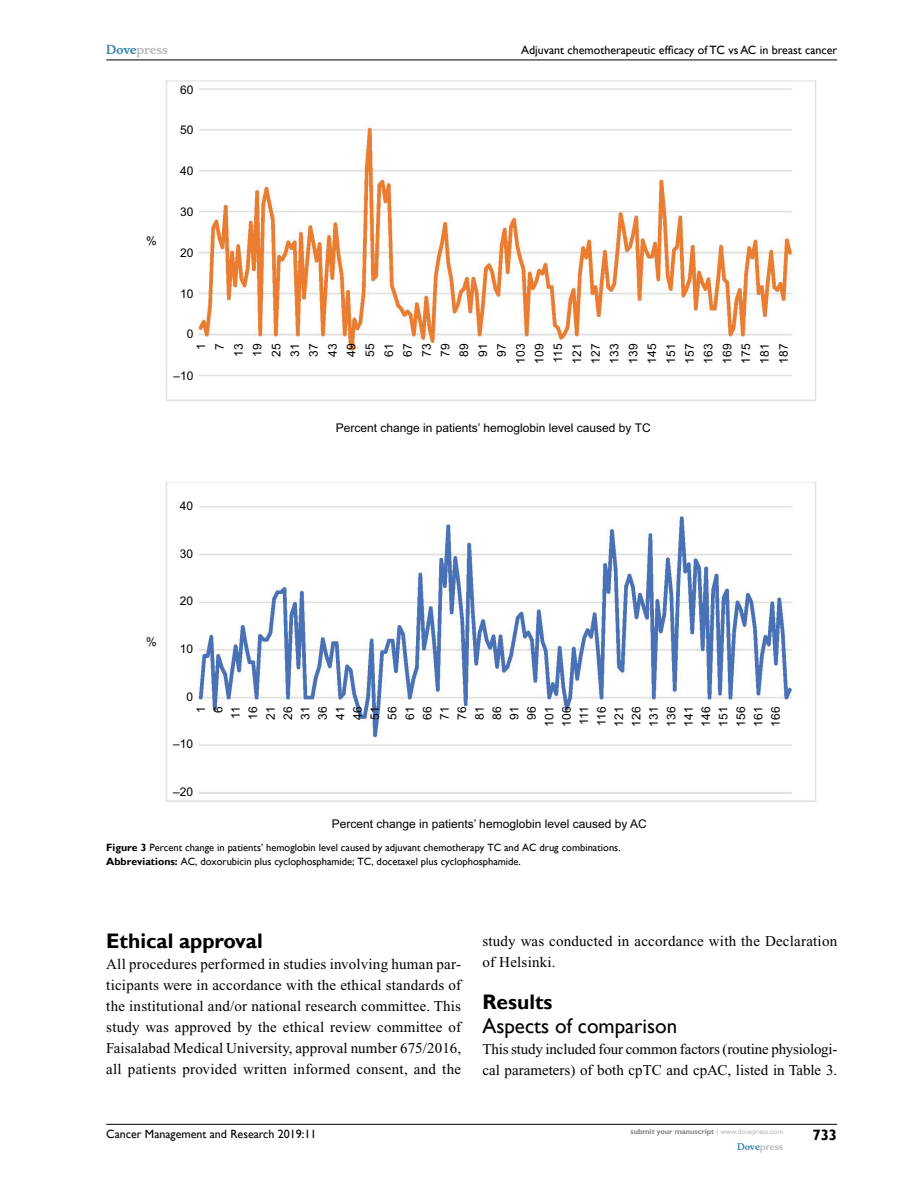
<style>
.page{position:relative;width:918px;height:1188px;background:#fff}
.page>*{position:absolute;margin:0;border:0;box-sizing:border-box;transform-origin:0 0}
.t1{font:700 21px "Gill Sans";color:#000}
.t2{font:21px "Gill Sans";color:#000}
.t3{font:15px/21px "Times New Roman";letter-spacing:.015em;color:#000;text-align:justify}
.t4{font:15px/21px "Times New Roman";letter-spacing:-.01em;color:#000}
.t5{font:700 15px "Gill Sans";color:#000}
.t6{font:12px/17.4px "Arial";color:#000;text-align:right}
.t7{font:12px "Gill Sans";color:#000}
.t8{font:700 12px "Musee";color:#b8babc}
.t9{font:10.5px/13.5px "Gill Sans";color:#000}
.t10{font:700 9px "Musee";color:#b8babc}
.t11{font:700 7.5px "Gill Sans";color:#808285}
.s1{color:#3785ad}
.s2{font-weight:700}
.s3{font-weight:400;color:#b8babc}
</style>
<div class="page">
<hr style="left:106px;top:1124px;width:731px;height:1px;background:#000">
<hr style="left:106px;top:60px;width:731px;height:1px;background:#000">
<img style="left:165px;top:81px;width:651px;height:721px">
<p class="t8" style="left:106px;top:43px;width:63px"><span class="s1">Dove</span>press</p>
<p class="t6" style="left:146px;top:232px;width:12px">%</p>
<p class="t6" style="left:180px;top:81px;width:15px">60</p>
<p class="t6" style="left:180px;top:121px;width:15px">50</p>
<p class="t6" style="left:180px;top:162px;width:15px">40</p>
<p class="t6" style="left:180px;top:203px;width:15px">30</p>
<p class="t6" style="left:180px;top:244px;width:15px">20</p>
<p class="t6" style="left:180px;top:285px;width:15px">10</p>
<p class="t6" style="left:187px;top:325px;width:8px">0</p>
<p class="t7" style="left:521px;top:43px;width:318px">Adjuvant chemotherapeutic efficacy of TC vs AC in breast cancer</p>
<p class="t6" style="left:192px;top:364px;width:22px;line-height:18.8px;rotate:-90deg">1<br>7<br>13<br>19<br>25<br>31<br>37<br>43<br>49<br>55<br>61<br>67<br>73<br>79<br>89<br>91<br>97<br>103<br>109<br>115<br>121<br>127<br>133<br>139<br>145<br>151<br>157<br>163<br>169<br>175<br>181<br>187</p>
<p class="t6" style="left:173px;top:367px;width:22px">–10</p>
<p class="t6" style="left:336px;top:419px;width:316px">Percent change in patients’ hemoglobin level caused by TC</p>
<p class="t6" style="left:146px;top:633px;width:12px">%</p>
<p class="t6" style="left:180px;top:497px;width:15px">40</p>
<p class="t6" style="left:180px;top:545px;width:15px">30</p>
<p class="t6" style="left:180px;top:592px;width:15px">20</p>
<p class="t6" style="left:180px;top:640px;width:15px">10</p>
<p class="t6" style="left:187px;top:688px;width:8px">0</p>
<p class="t6" style="left:173px;top:735px;width:22px">–10</p>
<p class="t6" style="left:173px;top:783px;width:22px">–20</p>
<p class="t6" style="left:192px;top:727px;width:22px;rotate:-90deg">1<br>6<br>11<br>16<br>21<br>26<br>31<br>36<br>41<br>46<br>51<br>56<br>61<br>66<br>71<br>76<br>81<br>86<br>91<br>96<br>101<br>106<br>111<br>116<br>121<br>126<br>131<br>136<br>141<br>146<br>151<br>156<br>161<br>166</p>
<p class="t6" style="left:332px;top:815px;width:317px">Percent change in patients’ hemoglobin level caused by AC</p>
<p class="t9" style="left:106px;top:841px;width:516px"><span class="s2">Figure 3</span> Percent change in patients’ hemoglobin level caused by adjuvant chemotherapy TC and AC drug combinations.<br><span class="s2">Abbreviations:</span> AC, doxorubicin plus cyclophosphamide; TC, docetaxel plus cyclophosphamide.</p>
<h1 class="t1" style="left:106px;top:929px;width:158px">Ethical approval</h1>
<p class="t3" style="left:106px;top:954px;width:357px">All procedures performed in studies involving human par&shy;ticipants were in accordance with the ethical standards of the institutional and/or national research committee. This study was approved by the ethical review committee of Faisalabad Medical University, approval number 675/2016, all patients provided written informed consent, and the</p>
<p class="t3" style="left:482px;top:930px;width:356px">study was conducted in accordance with the Declaration of Helsinki.</p>
<h1 class="t1" style="left:482px;top:989px;width:72px">Results</h1>
<h1 class="t2" style="left:482px;top:1013px;width:196px">Aspects of comparison</h1>
<p class="t4" style="left:482px;top:1038px;width:357px">This study included four common factors (routine physiologi&shy;cal parameters) of both cpTC and cpAC, listed in Table 3.</p>
<p class="t7" style="left:106px;top:1127px;width:212px">Cancer Management and Research 2019:11</p>
<p class="t11" style="left:631px;top:1127px;width:154px">submit your manuscript <span class="s3">| www.dovepress.com</span></p>
<p class="t10" style="left:737px;top:1141px;width:48px"><span class="s1">Dove</span>press</p>
<p class="t5" style="left:812px;top:1126px;width:26px">733</p>
</div>
